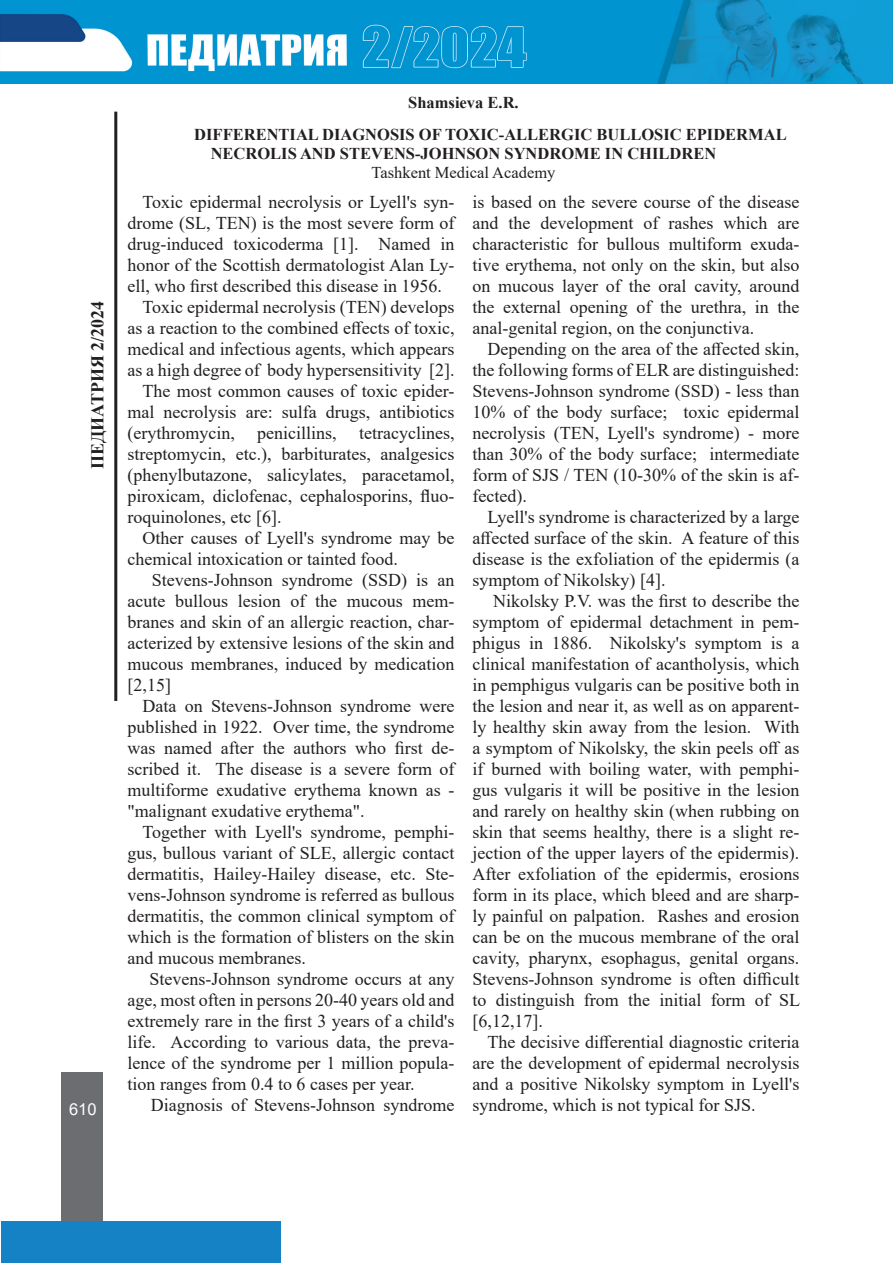
<style>
.page{position:relative;width:893px;height:1263px;background:#fff}
.page>*{position:absolute;margin:0;border:0;box-sizing:border-box;transform-origin:0 0}
.Subtitle{font:18px/21px "Times New Roman";color:#231f20;text-align:justify}
.t1{font:700 18px "Times New Roman";color:#231f20}
.Áåç_èíòåðâàëà1{font:700 16.5px/19px "Times New Roman";color:#231f20}
.Áåç_èíòåðâàëà1-2{font:16.5px "Times New Roman";color:#231f20}
.t2{font:16.5px "Arial";color:#fff}
</style>
<div class="page">
<div style="left:62px;top:1072px;width:41px;height:191px;background:#6c6d70"></div>
<div style="left:1px;top:1222px;width:280px;height:41px;background:#1582c5"></div>
<hr style="left:114px;top:112px;width:3px;height:589px;background:#231f20">
<img style="left:0;top:0;width:893px;height:83px">
<p class="t1" style="left:85px;top:469px;width:170px;rotate:-90deg">ПЕДИАТРИЯ 2/2024</p>
<p class="t2" style="left:69px;top:1098px;width:29px">610</p>
<p class="Áåç_èíòåðâàëà1" style="left:408px;top:92px;width:112px">Shamsieva E.R.</p>
<p class="Áåç_èíòåðâàëà1" style="left:211px;top:124px;width:578px;text-indent:-16px">DIFFERENTIAL DIAGNOSIS OF TOXIC-ALLERGIC BULLOSIC EPIDERMAL<br>NECROLIS AND STEVENS-JOHNSON SYNDROME IN CHILDREN</p>
<p class="Áåç_èíòåðâàëà1-2" style="left:371px;top:161px;width:185px">Tashkent Medical Academy</p>
<p class="Subtitle" style="left:128px;top:191px;width:328px;text-indent:15px">Toxic epidermal necrolysis or Lyell's syn&shy;drome (SL, TEN) is the most severe form of drug-induced toxicoderma [1]. Named in honor of the Scottish dermatologist Alan Ly&shy;ell, who first described this disease in 1956.</p>
<p class="Subtitle" style="left:128px;top:296px;width:328px;text-indent:15px">Toxic epidermal necrolysis (TEN) develops as a reaction to the combined effects of toxic, medical and infectious agents, which appears as a high degree of body hypersensitivity [2].</p>
<p class="Subtitle" style="left:128px;top:380px;width:328px;text-indent:15px">The most common causes of toxic epider&shy;mal necrolysis are: sulfa drugs, antibiotics (erythromycin, penicillins, tetracyclines, streptomycin, etc.), barbiturates, analgesics (phenylbutazone, salicylates, paracetamol, piroxicam, diclofenac, cephalosporins, fluo&shy;roquinolones, etc [6].</p>
<p class="Subtitle" style="left:128px;top:527px;width:328px;text-indent:15px">Other causes of Lyell's syndrome may be chemical intoxication or tainted food.</p>
<p class="Subtitle" style="left:128px;top:569px;width:328px;text-indent:24px">Stevens-Johnson syndrome (SSD) is an acute bullous lesion of the mucous mem&shy;branes and skin of an allergic reaction, char&shy;acterized by extensive lesions of the skin and mucous membranes, induced by medication [2,15]</p>
<p class="Subtitle" style="left:128px;top:695px;width:328px;text-indent:15px">Data on Stevens-Johnson syndrome were published in 1922. Over time, the syndrome was named after the authors who first de&shy;scribed it. The disease is a severe form of multiforme exudative erythema known as - "malignant exudative erythema".</p>
<p class="Subtitle" style="left:128px;top:821px;width:328px;text-indent:15px">Together with Lyell's syndrome, pemphi&shy;gus, bullous variant of SLE, allergic contact dermatitis, Hailey-Hailey disease, etc. Ste&shy;vens-Johnson syndrome is referred as bullous dermatitis, the common clinical symptom of which is the formation of blisters on the skin and mucous membranes.</p>
<p class="Subtitle" style="left:128px;top:968px;width:328px;text-indent:22px">Stevens-Johnson syndrome occurs at any age, most often in persons 20-40 years old and extremely rare in the first 3 years of a child's life. According to various data, the preva&shy;lence of the syndrome per 1 million popula&shy;tion ranges from 0.4 to 6 cases per year.</p>
<p class="Subtitle" style="left:151px;top:1094px;width:305px">Diagnosis of Stevens-Johnson syndrome</p>
<p class="Subtitle" style="left:472px;top:191px;width:328px">is based on the severe course of the disease and the development of rashes which are characteristic for bullous multiform exuda&shy;tive erythema, not only on the skin, but also on mucous layer of the oral cavity, around the external opening of the urethra, in the anal-genital region, on the conjunctiva.</p>
<p class="Subtitle" style="left:472px;top:338px;width:328px;text-indent:15px">Depending on the area of the affected skin, the following forms of ELR are distinguished:<br>Stevens-Johnson syndrome (SSD) - less than 10% of the body surface; toxic epidermal necrolysis (TEN, Lyell's syndrome) - more than 30% of the body surface; intermediate form of SJS / TEN (10-30% of the skin is af&shy;fected).</p>
<p class="Subtitle" style="left:472px;top:506px;width:328px;text-indent:15px">Lyell's syndrome is characterized by a large affected surface of the skin. A feature of this disease is the exfoliation of the epidermis (a symptom of Nikolsky) [4].</p>
<p class="Subtitle" style="left:472px;top:590px;width:329px;text-indent:21px">Nikolsky P.V. was the first to describe the symptom of epidermal detachment in pem&shy;phigus in 1886. Nikolsky's symptom is a clinical manifestation of acantholysis, which in pemphigus vulgaris can be positive both in the lesion and near it, as well as on apparent&shy;ly healthy skin away from the lesion. With a symptom of Nikolsky, the skin peels off as if burned with boiling water, with pemphi&shy;gus vulgaris it will be positive in the lesion and rarely on healthy skin (when rubbing on skin that seems healthy, there is a slight re&shy;jection of the upper layers of the epidermis).<br>After exfoliation of the epidermis, erosions form in its place, which bleed and are sharp&shy;ly painful on palpation. Rashes and erosion can be on the mucous membrane of the oral cavity, pharynx, esophagus, genital organs.<br>Stevens-Johnson syndrome is often difficult to distinguish from the initial form of SL [6,12,17].</p>
<p class="Subtitle" style="left:472px;top:1031px;width:328px;text-indent:15px">The decisive differential diagnostic criteria are the development of epidermal necrolysis and a positive Nikolsky symptom in Lyell's syndrome, which is not typical for SJS.</p>
</div>
